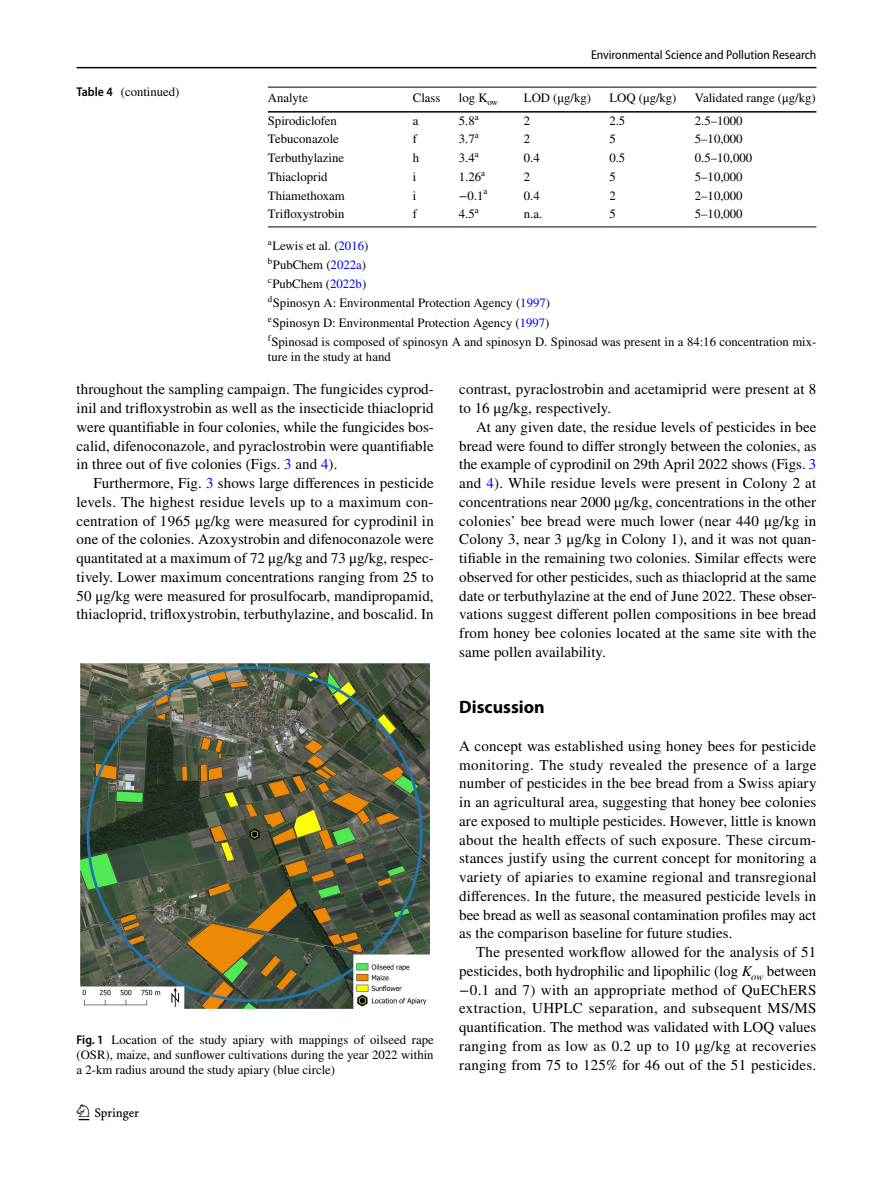
<style>
.page{position:relative;width:893px;height:1187px;background:#fff}
.page>*{position:absolute;margin:0;border:0;box-sizing:border-box;transform-origin:0 0}
.t1{font:22.5px "Springnew Regular 2";color:#000}
.t2{font:700 18px "Myriad Pro";color:#000}
.t3{font:15px/18.8px "STIX";letter-spacing:.005em;color:#000;text-align:justify}
.t4{font:12.75px/19.2px "STIX";color:#000}
.t5{font:semi-condensed 12.75px "Myriad Pro";color:#000}
.s1{font-family:"Myriad Pro";font-weight:600;font-stretch:semi-condensed}
.s2{color:#00f}
.s3{font-style:italic}
</style>
<div class="page">
<hr style="left:77px;top:67px;width:739px;height:1px;background:#000">
<img style="left:81px;top:663px;width:348px;height:345px">
<hr style="left:268px;top:87px;width:145px;height:1px;background:#000">
<hr style="left:268px;top:111px;width:145px;height:2px;background:#000">
<hr style="left:413px;top:87px;width:46px;height:1px;background:#000">
<hr style="left:413px;top:111px;width:46px;height:2px;background:#000">
<hr style="left:459px;top:87px;width:65px;height:1px;background:#000">
<hr style="left:459px;top:111px;width:65px;height:2px;background:#000">
<hr style="left:524px;top:87px;width:85px;height:1px;background:#000">
<hr style="left:524px;top:111px;width:85px;height:2px;background:#000">
<hr style="left:609px;top:87px;width:86px;height:1px;background:#000">
<hr style="left:609px;top:111px;width:86px;height:2px;background:#000">
<hr style="left:695px;top:87px;width:121px;height:1px;background:#000">
<hr style="left:695px;top:111px;width:121px;height:2px;background:#000">
<hr style="left:268px;top:226px;width:145px;height:1px;background:#000">
<hr style="left:413px;top:226px;width:46px;height:1px;background:#000">
<hr style="left:459px;top:226px;width:65px;height:1px;background:#000">
<hr style="left:524px;top:226px;width:85px;height:1px;background:#000">
<hr style="left:609px;top:226px;width:86px;height:1px;background:#000">
<hr style="left:695px;top:226px;width:121px;height:1px;background:#000">
<p class="t4" style="left:77px;top:83px;width:105px"><span class="s1">Table 4</span> (continued)</p>
<p class="t5" style="left:591px;top:48px;width:227px">Environmental Science and Pollution Research</p>
<p class="t4" style="left:268px;top:89px;width:42px">Analyte</p>
<p class="t4" style="left:413px;top:89px;width:29px">Class</p>
<p class="t4" style="left:459px;top:89px;width:41px">log K<sub>ow</sub></p>
<p class="t4" style="left:524px;top:89px;width:69px">LOD (μg/kg)</p>
<p class="t4" style="left:609px;top:89px;width:69px">LOQ (μg/kg)</p>
<p class="t4" style="left:695px;top:89px;width:122px">Validated range (μg/kg)</p>
<p class="t4" style="left:268px;top:112px;width:70px">Spirodiclofen</p>
<p class="t4" style="left:413px;top:112px;width:7px">a</p>
<p class="t4" style="left:459px;top:112px;width:21px">5.8<sup>a</sup></p>
<p class="t4" style="left:524px;top:112px;width:8px">2</p>
<p class="t4" style="left:609px;top:112px;width:17px">2.5</p>
<p class="t4" style="left:695px;top:112px;width:49px">2.5–1000</p>
<p class="t4" style="left:268px;top:130px;width:72px">Tebuconazole</p>
<p class="t4" style="left:413px;top:130px;width:6px">f</p>
<p class="t4" style="left:459px;top:130px;width:21px">3.7<sup>a</sup></p>
<p class="t4" style="left:524px;top:130px;width:8px">2</p>
<p class="t4" style="left:609px;top:130px;width:8px">5</p>
<p class="t4" style="left:695px;top:130px;width:49px">5–10,000</p>
<p class="t4" style="left:268px;top:149px;width:78px">Terbuthylazine</p>
<p class="t4" style="left:413px;top:149px;width:8px">h</p>
<p class="t4" style="left:459px;top:149px;width:21px">3.4<sup>a</sup></p>
<p class="t4" style="left:524px;top:149px;width:17px">0.4</p>
<p class="t4" style="left:609px;top:149px;width:17px">0.5</p>
<p class="t4" style="left:695px;top:149px;width:59px">0.5–10,000</p>
<p class="t4" style="left:268px;top:168px;width:61px">Thiacloprid</p>
<p class="t4" style="left:413px;top:168px;width:5px">i</p>
<p class="t4" style="left:459px;top:168px;width:28px">1.26<sup>a</sup></p>
<p class="t4" style="left:524px;top:168px;width:8px">2</p>
<p class="t4" style="left:609px;top:168px;width:8px">5</p>
<p class="t4" style="left:695px;top:168px;width:49px">5–10,000</p>
<p class="t4" style="left:268px;top:186px;width:78px">Thiamethoxam</p>
<p class="t4" style="left:413px;top:186px;width:5px">i</p>
<p class="t4" style="left:459px;top:186px;width:30px">−0.1<sup>a</sup></p>
<p class="t4" style="left:524px;top:186px;width:17px">0.4</p>
<p class="t4" style="left:609px;top:186px;width:8px">2</p>
<p class="t4" style="left:695px;top:186px;width:49px">2–10,000</p>
<p class="t4" style="left:268px;top:205px;width:78px">Trifloxystrobin</p>
<p class="t4" style="left:413px;top:205px;width:6px">f</p>
<p class="t4" style="left:459px;top:205px;width:21px">4.5<sup>a</sup></p>
<p class="t4" style="left:524px;top:205px;width:20px">n.a.</p>
<p class="t4" style="left:609px;top:205px;width:8px">5</p>
<p class="t4" style="left:695px;top:205px;width:49px">5–10,000</p>
<p class="t4" style="left:268px;top:236px;width:550px"><sup>a</sup>Lewis et al. (<span class="s2">2016</span>)<br><sup>b</sup>PubChem (<span class="s2">2022a</span>)<br><sup>c</sup>PubChem (<span class="s2">2022b</span>)<br><sup>d</sup>Spinosyn A: Environmental Protection Agency (<span class="s2">1997</span>)<br><sup>e</sup>Spinosyn D: Environmental Protection Agency (<span class="s2">1997</span>)<br><sup>f</sup>Spinosad is composed of spinosyn A and spinosyn D. Spinosad was present in a 84:16 concentration mix-</p>
<p class="t4" style="left:268px;top:348px;width:124px">ture in the study at hand</p>
<p class="t3" style="left:77px;top:381px;width:359px">throughout the sampling campaign. The fungicides cyprod&shy;inil and trifloxystrobin as well as the insecticide thiacloprid were quantifiable in four colonies, while the fungicides bos&shy;calid, difenoconazole, and pyraclostrobin were quantifiable in three out of five colonies (Figs. <span class="s2">3</span> and <span class="s2">4</span>).</p>
<p class="t3" style="left:77px;top:474px;width:359px;text-indent:17px">Furthermore, Fig. <span class="s2">3</span> shows large differences in pesticide levels. The highest residue levels up to a maximum con&shy;centration of 1965 μg/kg were measured for cyprodinil in one of the colonies. Azoxystrobin and difenoconazole were quantitated at a maximum of 72 μg/kg and 73 μg/kg, respec&shy;tively. Lower maximum concentrations ranging from 25 to 50 μg/kg were measured for prosulfocarb, mandipropamid, thiacloprid, trifloxystrobin, terbuthylazine, and boscalid. In</p>
<p class="t4" style="left:77px;top:1032px;width:359px;line-height:15px;text-align:justify"><span class="s1">Fig. 1</span> Location of the study apiary with mappings of oilseed rape (OSR), maize, and sunflower cultivations during the year 2022 within a 2-km radius around the study apiary (blue circle)</p>
<h1 class="t1" style="left:79px;top:1104px;width:62px">1 3</h1>
<p class="t3" style="left:459px;top:381px;width:359px">contrast, pyraclostrobin and acetamiprid were present at 8 to 16 μg/kg, respectively.</p>
<p class="t3" style="left:459px;top:418px;width:359px;text-indent:17px">At any given date, the residue levels of pesticides in bee bread were found to differ strongly between the colonies, as the example of cyprodinil on 29th April 2022 shows (Figs. <span class="s2">3 </span>and <span class="s2">4</span>). While residue levels were present in Colony 2 at concentrations near 2000 μg/kg, concentrations in the other colonies’ bee bread were much lower (near 440 μg/kg in Colony 3, near 3 μg/kg in Colony 1), and it was not quan&shy;tifiable in the remaining two colonies. Similar effects were observed for other pesticides, such as thiacloprid at the same date or terbuthylazine at the end of June 2022. These obser&shy;vations suggest different pollen compositions in bee bread from honey bee colonies located at the same site with the same pollen availability.</p>
<p class="t2" style="left:459px;top:695px;width:87px">Discussion</p>
<p class="t3" style="left:459px;top:737px;width:359px">A concept was established using honey bees for pesticide monitoring. The study revealed the presence of a large number of pesticides in the bee bread from a Swiss apiary in an agricultural area, suggesting that honey bee colonies are exposed to multiple pesticides. However, little is known about the health effects of such exposure. These circum&shy;stances justify using the current concept for monitoring a variety of apiaries to examine regional and transregional differences. In the future, the measured pesticide levels in bee bread as well as seasonal contamination profiles may act as the comparison baseline for future studies.</p>
<p class="t3" style="left:459px;top:943px;width:359px;text-indent:17px">The presented workflow allowed for the analysis of 51 pesticides, both hydrophilic and lipophilic (log <span class="s3">K</span><sub>ow</sub> between −0.1 and 7) with an appropriate method of QuEChERS extraction, UHPLC separation, and subsequent MS/MS quantification. The method was validated with LOQ values ranging from as low as 0.2 up to 10 μg/kg at recoveries ranging from 75 to 125% for 46 out of the 51 pesticides.</p>
</div>
